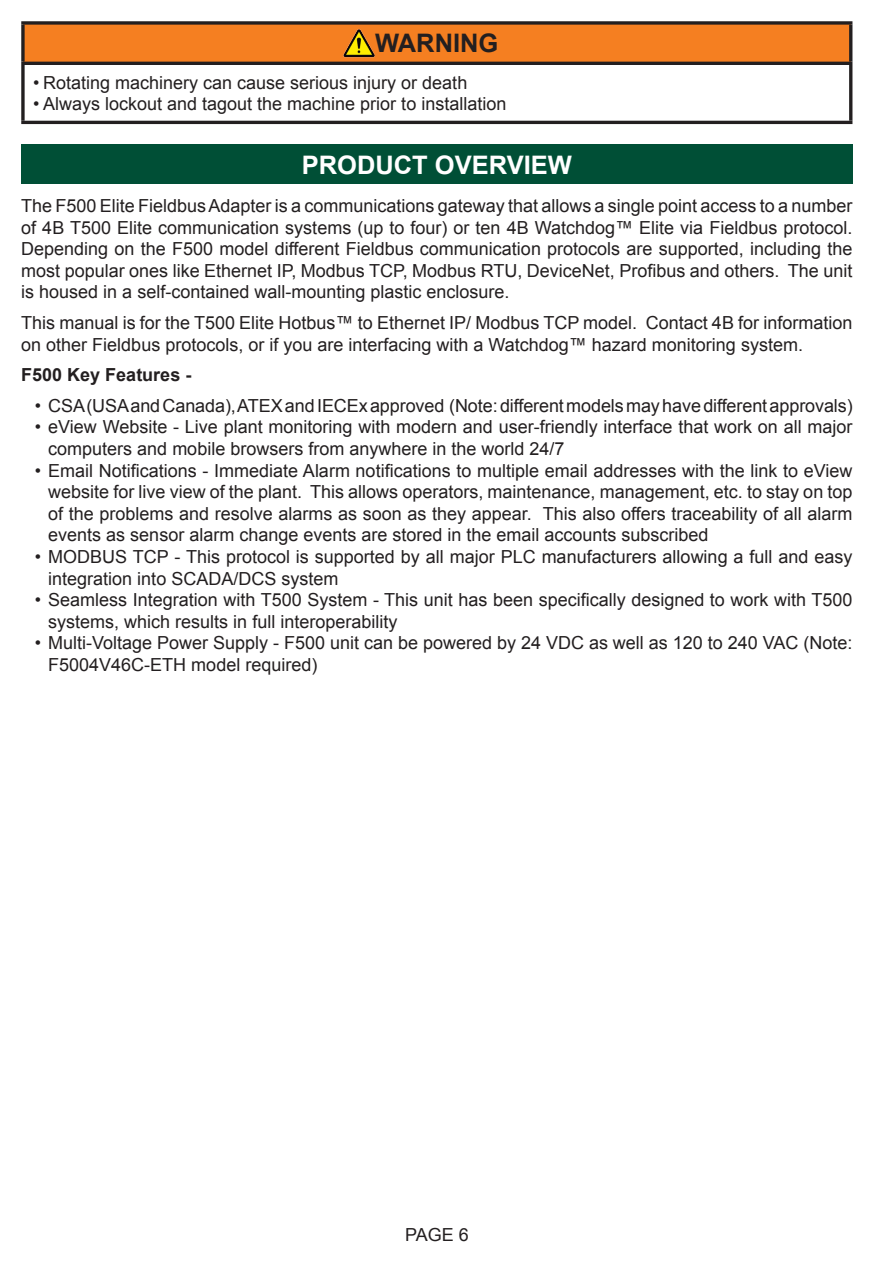
<style>
.page{position:relative;width:893px;height:1263px;background:#fff}
.page>*{position:absolute;margin:0;border:0;box-sizing:border-box;transform-origin:0 0}
.t1{font:700 25.5px "Arial";color:#fff}
.t2{font:700 25.5px "Arial";color:#231f20}
.t3{font:18px/21.6px "Arial";color:#231f20}
.t4{font:700 18px "Arial";color:#231f20}
</style>
<div class="page">
<div style="left:21px;top:145px;width:831px;height:39px;background:#004f36"></div>
<div style="left:23px;top:23px;width:828px;height:40px;background:#f57f21"></div>
<svg style="left:21px;top:21px;width:831px;height:4px;background:#44362e"></svg>
<svg style="left:21px;top:25px;width:4px;height:37px"></svg>
<hr style="left:849px;top:25px;width:3px;height:37px;background:#231f20">
<hr style="left:21px;top:62px;width:831px;height:3px;background:#231f20">
<svg style="left:21px;top:65px;width:4px;height:56px"></svg>
<hr style="left:849px;top:65px;width:3px;height:56px;background:#231f20">
<hr style="left:21px;top:121px;width:831px;height:3px;background:#231f20">
<img style="left:343px;top:29px;width:32px;height:29px">
<p class="t2" style="left:375px;top:26px;width:125px">WARNING</p>
<p class="t3" style="left:33px;top:72px;width:436px">• Rotating machinery can cause serious injury or death</p>
<p class="t3" style="left:33px;top:93px;width:475px">• Always lockout and tagout the machine prior to installation</p>
<p class="t1" style="left:302px;top:148px;width:272px">PRODUCT OVERVIEW</p>
<p class="t3" style="left:21px;top:195px;width:833px;text-align:justify">The F500 Elite Fieldbus Adapter is a communications gateway that allows a single point access to a number of 4B T500 Elite communication systems (up to four) or ten 4B Watchdog™ Elite via Fieldbus protocol.<br>Depending on the F500 model different Fieldbus communication protocols are supported, including the most popular ones like Ethernet IP, Modbus TCP, Modbus RTU, DeviceNet, Profibus and others. The unit is housed in a self-contained wall-mounting plastic enclosure.</p>
<p class="t3" style="left:21px;top:312px;width:833px">This manual is for the T500 Elite Hotbus™ to Ethernet IP/ Modbus TCP model. Contact 4B for information on other Fieldbus protocols, or if you are interfacing with a Watchdog™ hazard monitoring system.</p>
<p class="t4" style="left:21px;top:363px;width:172px">F500 Key Features -</p>
<p class="t3" style="left:35px;top:395px;width:819px">• CSA (USA and Canada), ATEX and IECEx approved (Note: different models may have different approvals)</p>
<p class="t3" style="left:48px;top:416px;width:806px;text-indent:-14px">• eView Website - Live plant monitoring with modern and user-friendly interface that work on all major computers and mobile browsers from anywhere in the world 24/7</p>
<p class="t3" style="left:48px;top:460px;width:806px;text-align:justify;text-indent:-14px">• Email Notifications - Immediate Alarm notifications to multiple email addresses with the link to eView website for live view of the plant. This allows operators, maintenance, management, etc. to stay on top of the problems and resolve alarms as soon as they appear. This also offers traceability of all alarm events as sensor alarm change events are stored in the email accounts subscribed</p>
<p class="t3" style="left:48px;top:546px;width:806px;text-indent:-14px">• MODBUS TCP - This protocol is supported by all major PLC manufacturers allowing a full and easy integration into SCADA/DCS system</p>
<p class="t3" style="left:48px;top:589px;width:806px;text-indent:-14px">• Seamless Integration with T500 System - This unit has been specifically designed to work with T500 systems, which results in full interoperability</p>
<p class="t3" style="left:48px;top:632px;width:806px;text-indent:-14px">• Multi-Voltage Power Supply - F500 unit can be powered by 24 VDC as well as 120 to 240 VAC (Note:<br>F5004V46C-ETH model required)</p>
<p class="t3" style="left:405px;top:1223px;width:65px">PAGE 6</p>
</div>
